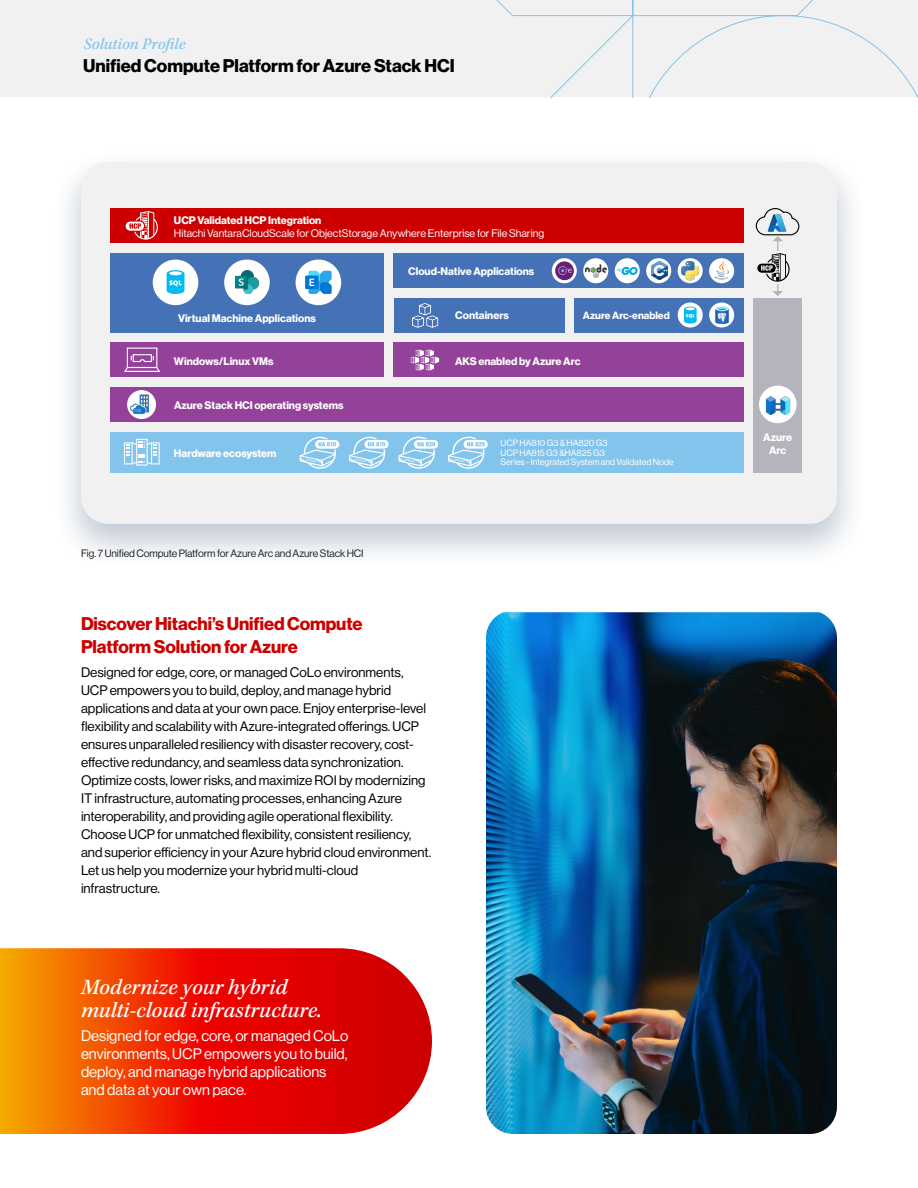
<style>
.page{position:relative;width:918px;height:1188px;background:#fff}
.page>*{position:absolute;margin:0;border:0;box-sizing:border-box;transform-origin:0 0}
.t1{font:italic 500 22.5px/22.5px "Kepler Std";color:#fff}
.t2{font:18px/22.5px "N Haas Grotesk DS Pro 75 Bd";letter-spacing:-.005em;color:#c00}
.t3{font:18px "N Haas Grotesk DS Pro 75 Bd";color:#000101}
.t4{font:italic 500 16.5px "Kepler Std";color:#83c4ed}
.t5{font:15px/18px "N Haas Grotesk DS Pro 55 Rg";color:#fff}
.t6{font:13.5px/18px "N Haas Grotesk DS Pro 55 Rg";color:#000101}
.t7{font:10.8px/12.9px "N Haas Grotesk DS Pro 75 Bd";color:#fff;text-align:center}
.t8{font:10.8px "N Haas Grotesk DS Pro 55 Rg";color:#fff}
.t9{font:10.5px "N Haas Grotesk DS Pro 55 Rg";letter-spacing:-.01em;color:#222}
.t10{font:10.35px "N Haas Grotesk DS Pro 75 Bd";color:#fff}
.t11{font:9px/9.9px "N Haas Grotesk DS Pro 55 Rg";color:#fff}
</style>
<div class="page">
<div style="left:0;top:0;width:918px;height:97px;background:#f1f1f1"></div>
<svg style="left:496px;top:0;width:422px;height:98px"></svg>
<div style="left:51px;top:148px;width:816px;height:422px;background:#0e2b5d;opacity:.24"></div>
<div style="left:81px;top:162px;width:756px;height:362px;background:#f1f1f1;border-radius:27px"></div>
<div style="left:110px;top:208px;width:634px;height:35px;background:#c00"></div>
<div style="left:110px;top:253px;width:274px;height:80px;background:#4571b6"></div>
<div style="left:394px;top:253px;width:350px;height:35px;background:#4571b6"></div>
<div style="left:574px;top:298px;width:170px;height:34px;background:#4571b6"></div>
<div style="left:110px;top:342px;width:274px;height:35px;background:#94419a"></div>
<div style="left:394px;top:343px;width:350px;height:34px;background:#94419a"></div>
<div style="left:110px;top:387px;width:634px;height:35px;background:#94419a"></div>
<div style="left:110px;top:432px;width:634px;height:41px;background:#83c4ed"></div>
<div style="left:754px;top:298px;width:48px;height:175px;background:#b4b4bc"></div>
<div style="left:394px;top:298px;width:170px;height:34px;background:#4571b6"></div>
<hr style="left:777px;top:241px;width:1px;height:51px;background:#b4b4bc">
<svg style="left:773px;top:291px;width:10px;height:5px"></svg>
<svg style="left:300px;top:437px;width:39px;height:32px"></svg>
<svg style="left:349px;top:437px;width:40px;height:32px"></svg>
<svg style="left:398px;top:437px;width:40px;height:32px"></svg>
<svg style="left:448px;top:437px;width:40px;height:32px"></svg>
<div style="left:127px;top:348px;width:30px;height:20px;border:1px solid #fff"></div>
<svg style="left:124px;top:354px;width:36px;height:18px"></svg>
<svg style="left:126px;top:211px;width:32px;height:29px"></svg>
<svg style="left:412px;top:303px;width:27px;height:25px"></svg>
<div style="left:296px;top:260px;width:45px;height:45px;background:#fff;border-radius:50%"></div>
<div style="left:305px;top:276px;width:14px;height:13px;background:#0078d4"></div>
<svg style="left:307px;top:271px;width:25px;height:23px"></svg>
<div style="left:224px;top:260px;width:46px;height:45px;background:#fff;border-radius:50%"></div>
<img style="left:235px;top:271px;width:24px;height:23px">
<div style="left:153px;top:260px;width:45px;height:45px;background:#fff;border-radius:50%"></div>
<svg style="left:167px;top:270px;width:17px;height:24px"></svg>
<div style="left:552px;top:258px;width:25px;height:25px;background:#fff;border-radius:50%"></div>
<div style="left:583px;top:258px;width:25px;height:25px;background:#fff;border-radius:50%"></div>
<div style="left:615px;top:258px;width:25px;height:25px;background:#fff;border-radius:50%"></div>
<svg style="left:646px;top:258px;width:25px;height:25px"></svg>
<svg style="left:678px;top:258px;width:25px;height:25px"></svg>
<div style="left:709px;top:258px;width:25px;height:25px;background:#fff;border-radius:50%"></div>
<svg style="left:713px;top:260px;width:18px;height:20px"></svg>
<img style="left:681px;top:262px;width:20px;height:21px">
<div style="left:678px;top:302px;width:25px;height:26px;background:#fff;border-radius:50%"></div>
<svg style="left:709px;top:302px;width:25px;height:26px"></svg>
<img style="left:651px;top:262px;width:16px;height:18px">
<svg style="left:616px;top:267px;width:22px;height:8px"></svg>
<img style="left:585px;top:265px;width:21px;height:13px">
<img style="left:555px;top:261px;width:19px;height:20px;border-radius:10px">
<svg style="left:684px;top:307px;width:13px;height:17px"></svg>
<img style="left:713px;top:307px;width:17px;height:16px">
<svg style="left:127px;top:390px;width:29px;height:29px"></svg>
<img style="left:131px;top:393px;width:19px;height:22px">
<svg style="left:124px;top:439px;width:36px;height:27px"></svg>
<svg style="left:411px;top:350px;width:28px;height:21px"></svg>
<div style="left:759px;top:386px;width:38px;height:37px;background:#fff;border-radius:50%"></div>
<img style="left:761px;top:396px;width:34px;height:18px">
<div style="left:757px;top:252px;width:42px;height:32px;background:#f1f1f1"></div>
<svg style="left:757px;top:253px;width:33px;height:29px"></svg>
<svg style="left:755px;top:208px;width:45px;height:33px"></svg>
<img style="left:768px;top:214px;width:19px;height:19px">
<svg style="left:0;top:948px;width:432px;height:186px;background:#ea330b"></svg>
<img style="left:486px;top:612px;width:351px;height:522px">
<p class="t4" style="left:84px;top:35px;width:104px">Solution Profile</p>
<h2 class="t3" style="left:83px;top:55px;width:373px">Unified Compute Platform for Azure Stack HCI</h2>
<p class="t7" style="left:174px;top:214px;width:149px">UCP Validated HCP Integration</p>
<p class="t8" style="left:174px;top:227px;width:372px">Hitachi VantaraCloudScale for ObjectStorage Anywhere Enterprise for File Sharing</p>
<p class="t7" style="left:408px;top:265px;width:128px">Cloud-Native Applications</p>
<p class="t7" style="left:455px;top:309px;width:55px">Containers</p>
<p class="t7" style="left:178px;top:312px;width:139px">Virtual Machine Applications</p>
<p class="t10" style="left:583px;top:309px;width:88px">Azure Arc-enabled</p>
<p class="t7" style="left:174px;top:355px;width:101px">Windows/Linux VMs</p>
<p class="t7" style="left:455px;top:355px;width:127px">AKS enabled by Azure Arc</p>
<p class="t7" style="left:174px;top:399px;width:171px">Azure Stack HCI operating systems</p>
<p class="t7" style="left:174px;top:446px;width:104px">Hardware ecosystem</p>
<p class="t11" style="left:501px;top:438px;width:175px">UCP HA810 G3 &amp; HA820 G3<br>UCP HA815 G3 &amp;HA825 G3<br>Series - Integrated System and Validated Node</p>
<p class="t9" style="left:81px;top:548px;width:284px">Fig. 7 Unified Compute Platform for Azure Arc and Azure Stack HCI</p>
<h2 class="t2" style="left:81px;top:613px;width:283px">Discover Hitachi’s Unified Compute<br>Platform Solution for Azure</h2>
<p class="t6" style="left:81px;top:664px;width:352px">Designed for edge, core, or managed CoLo environments, UCP empowers you to build, deploy, and manage hybrid applications and data at your own pace. Enjoy enterprise-level flexibility and scalability with Azure-integrated offerings. UCP ensures unparalleled resiliency with disaster recovery, cost&shy;effective redundancy, and seamless data synchronization.<br>Optimize costs, lower risks, and maximize ROI by modernizing IT infrastructure, automating processes, enhancing Azure interoperability, and providing agile operational flexibility.<br>Choose UCP for unmatched flexibility, consistent resiliency, and superior efficiency in your Azure hybrid cloud environment.<br>Let us help you modernize your hybrid multi-cloud infrastructure.</p>
<h1 class="t1" style="left:81px;top:977px;width:242px">Modernize your hybrid multi-cloud infrastructure.</h1>
<p class="t5" style="left:81px;top:1027px;width:269px">Designed for edge, core, or managed CoLo environments, UCP empowers you to build, deploy, and manage hybrid applications and data at your own pace.</p>
<p class="t7" style="left:763px;top:431px;width:30px">Azure<br>Arc</p>
</div>
